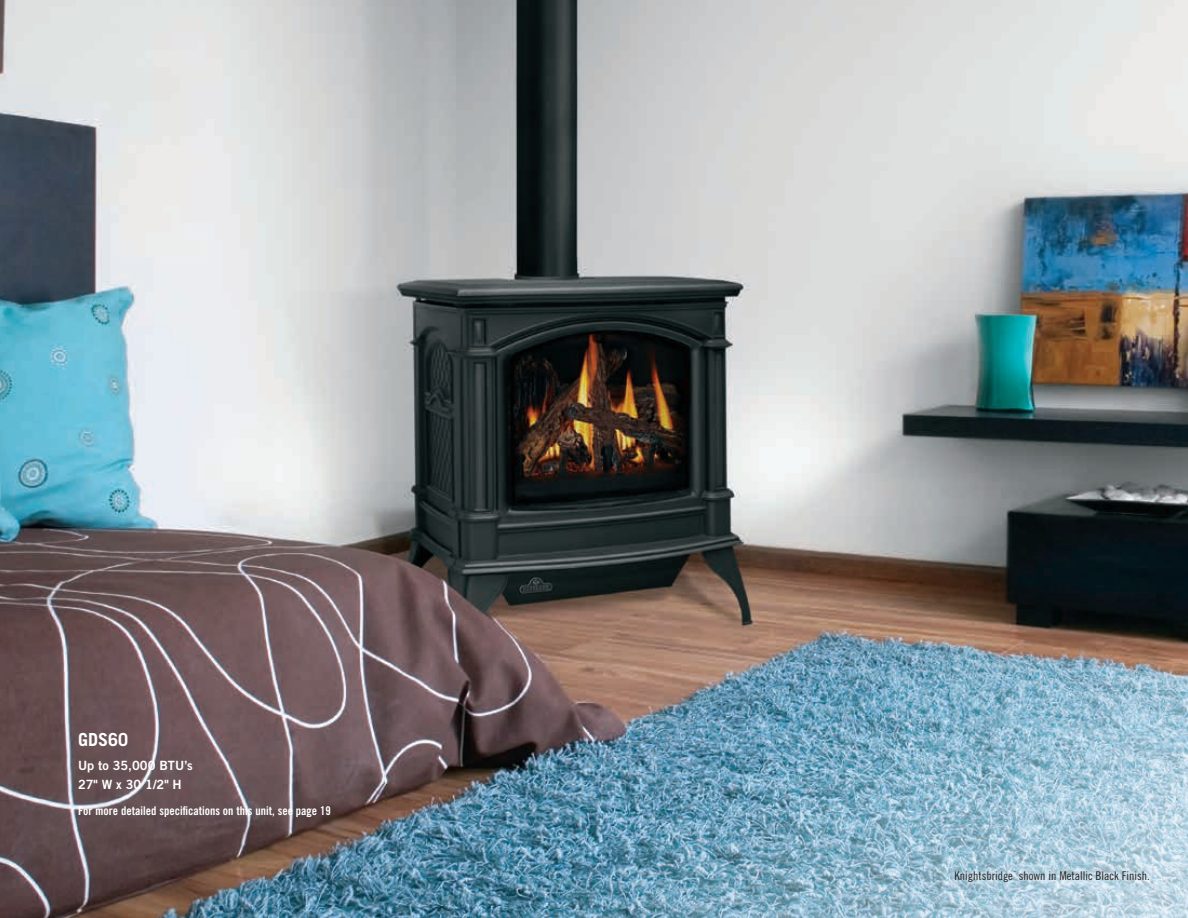
<style>
.page{position:relative;width:1188px;height:918px;background:#fff}
.page>*{position:absolute;margin:0;border:0;box-sizing:border-box;transform-origin:0 0}
.t1{font:700 18px "Trade Gothic LT Std";color:#fff}
.t2{font:12.75px/19.5px "Trade Gothic LT Std Bd 2";color:#fff}
.t3{font:12px "Trade Gothic LT Std Bd Cn 20";color:#fff}
.t4{font:12px "Trade Gothic LT Std Cn 18";color:#231f20}
.t5{font:3px "Trade Gothic LT Std Cn 18";color:#231f20}
</style>
<div class="page">
<img style="left:0;top:0;width:1188px;height:630px">
<img style="left:0;top:630px;width:1188px;height:288px">
<div style="left:947px;top:864px;width:209px;height:26px;background:#fff;opacity:.9"></div>
<h1 class="t1" style="left:78px;top:728px;width:52px">GDS60</h1>
<p class="t2" style="left:78px;top:755px;width:116px">Up to 35,000 BTU’s<br>27" W x 30 1/2" H</p>
<p class="t3" style="left:78px;top:803px;width:254px">For more detailed specifications on this unit, see page 19</p>
<p class="t4" style="left:954px;top:869px;width:60px">Knightsbridge</p>
<p class="t5" style="left:1013px;top:870px;width:4px">™</p>
<p class="t4" style="left:1019px;top:869px;width:133px">shown in Metallic Black Finish.</p>
</div>
